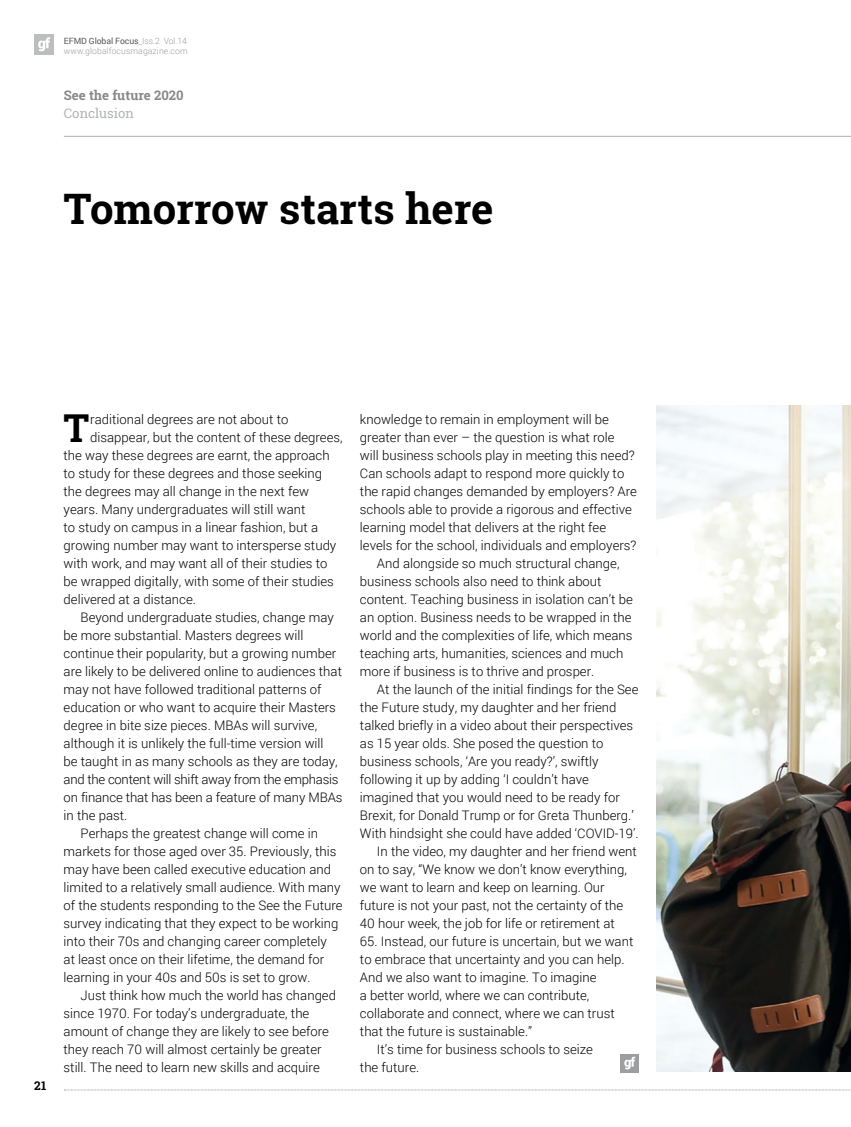
<style>
.page{position:relative;width:851px;height:1127px;background:#fff}
.page>*{position:absolute;margin:0;border:0;box-sizing:border-box;transform-origin:0 0}
.t1{font:700 42px "Roboto Slab";color:#000}
.t2{font:700 38.4px "Roboto Slab";color:#000}
.t3{font:300 13.2px "Roboto";color:#000}
.t4{font:300 13.2px "Roboto";letter-spacing:-.02em;color:#000}
.t5{font:700 13.2px "Roboto Slab";color:#87888a}
.t6{font:13.2px "Roboto Slab";color:#b1b3b4}
.t7{font:700 12px "Roboto Slab";color:#000}
.t8{font:300 8.7px/10.1px "Roboto";letter-spacing:.01em;color:#9c9e9f}
.s1{font-weight:400;color:#58585a}
</style>
<div class="page">
<svg style="left:64px;top:1089px;width:787px;height:1px"></svg>
<div style="left:34px;top:34px;width:20px;height:20px;background:#bbbdbe"></div>
<svg style="left:38px;top:37px;width:12px;height:14px"></svg>
<hr style="left:64px;top:136px;width:786px;height:1px;background:#b1b3b4">
<img style="left:656px;top:406px;width:194px;height:666px">
<div style="left:620px;top:1054px;width:18px;height:18px;background:#9c9e9f"></div>
<svg style="left:624px;top:1057px;width:11px;height:12px"></svg>
<p class="t8" style="left:64px;top:35px;width:125px"><span class="s1">EFMD Global Focus</span>_Iss.2 Vol.14 www.globalfocusmagazine.com</p>
<p class="t5" style="left:64px;top:86px;width:121px">See the future 2020</p>
<p class="t6" style="left:64px;top:104px;width:72px">Conclusion</p>
<h1 class="t1" style="left:64px;top:180px;width:431px">Tomorrow starts here</h1>
<p class="t7" style="left:34px;top:1077px;width:14px">21</p>
<h2 class="t2" style="left:64px;top:402px;width:27px">T</h2>
<p class="t3" style="left:90px;top:410px;width:200px">raditional degrees are not about to</p>
<p class="t3" style="left:90px;top:428px;width:254px">disappear, but the content of these degrees,</p>
<p class="t3" style="left:64px;top:446px;width:267px">the way these degrees are earnt, the approach</p>
<p class="t3" style="left:64px;top:464px;width:260px">to study for these degrees and those seeking</p>
<p class="t3" style="left:64px;top:482px;width:247px">the degrees may all change in the next few</p>
<p class="t3" style="left:64px;top:500px;width:243px">years. Many undergraduates will still want</p>
<p class="t3" style="left:64px;top:518px;width:256px">to study on campus in a linear fashion, but a</p>
<p class="t3" style="left:64px;top:536px;width:274px">growing number may want to intersperse study</p>
<p class="t3" style="left:64px;top:554px;width:265px">with work, and may want all of their studies to</p>
<p class="t3" style="left:64px;top:572px;width:271px">be wrapped digitally, with some of their studies</p>
<p class="t3" style="left:64px;top:590px;width:134px">delivered at a distance.</p>
<p class="t3" style="left:81px;top:608px;width:255px">Beyond undergraduate studies, change may</p>
<p class="t3" style="left:64px;top:626px;width:241px">be more substantial. Masters degrees will</p>
<p class="t3" style="left:64px;top:644px;width:274px">continue their popularity, but a growing number</p>
<p class="t3" style="left:64px;top:662px;width:280px">are likely to be delivered online to audiences that</p>
<p class="t3" style="left:64px;top:680px;width:259px">may not have followed traditional patterns of</p>
<p class="t3" style="left:64px;top:698px;width:274px">education or who want to acquire their Masters</p>
<p class="t3" style="left:64px;top:716px;width:255px">degree in bite size pieces. MBAs will survive,</p>
<p class="t3" style="left:64px;top:734px;width:261px">although it is unlikely the full-time version will</p>
<p class="t3" style="left:64px;top:752px;width:275px">be taught in as many schools as they are today,</p>
<p class="t4" style="left:64px;top:770px;width:276px">and the content will shift away from the emphasis</p>
<p class="t3" style="left:64px;top:788px;width:280px">on finance that has been a feature of many MBAs</p>
<p class="t3" style="left:64px;top:806px;width:65px">in the past.</p>
<p class="t3" style="left:81px;top:824px;width:239px">Perhaps the greatest change will come in</p>
<p class="t3" style="left:64px;top:842px;width:274px">markets for those aged over 35. Previously, this</p>
<p class="t3" style="left:64px;top:860px;width:269px">may have been called executive education and</p>
<p class="t3" style="left:64px;top:878px;width:278px">limited to a relatively small audience. With many</p>
<p class="t3" style="left:64px;top:896px;width:280px">of the students responding to the See the Future</p>
<p class="t3" style="left:64px;top:914px;width:276px">survey indicating that they expect to be working</p>
<p class="t3" style="left:64px;top:932px;width:265px">into their 70s and changing career completely</p>
<p class="t3" style="left:64px;top:950px;width:262px">at least once on their lifetime, the demand for</p>
<p class="t3" style="left:64px;top:968px;width:248px">learning in your 40s and 50s is set to grow.</p>
<p class="t3" style="left:81px;top:986px;width:257px">Just think how much the world has changed</p>
<p class="t3" style="left:64px;top:1004px;width:247px">since 1970. For today’s undergraduate, the</p>
<p class="t3" style="left:64px;top:1022px;width:267px">amount of change they are likely to see before</p>
<p class="t3" style="left:64px;top:1040px;width:259px">they reach 70 will almost certainly be greater</p>
<p class="t3" style="left:64px;top:1058px;width:257px">still. The need to learn new skills and acquire</p>
<p class="t3" style="left:360px;top:410px;width:250px">knowledge to remain in employment will be</p>
<p class="t3" style="left:360px;top:428px;width:256px">greater than ever – the question is what role</p>
<p class="t3" style="left:360px;top:446px;width:276px">will business schools play in meeting this need?</p>
<p class="t3" style="left:360px;top:464px;width:266px">Can schools adapt to respond more quickly to</p>
<p class="t3" style="left:360px;top:482px;width:278px">the rapid changes demanded by employers? Are</p>
<p class="t3" style="left:360px;top:500px;width:273px">schools able to provide a rigorous and effective</p>
<p class="t3" style="left:360px;top:518px;width:248px">learning model that delivers at the right fee</p>
<p class="t3" style="left:360px;top:536px;width:278px">levels for the school, individuals and employers?</p>
<p class="t3" style="left:377px;top:554px;width:244px">And alongside so much structural change,</p>
<p class="t3" style="left:360px;top:572px;width:243px">business schools also need to think about</p>
<p class="t3" style="left:360px;top:590px;width:274px">content. Teaching business in isolation can’t be</p>
<p class="t3" style="left:360px;top:608px;width:273px">an option. Business needs to be wrapped in the</p>
<p class="t3" style="left:360px;top:626px;width:274px">world and the complexities of life, which means</p>
<p class="t3" style="left:360px;top:644px;width:265px">teaching arts, humanities, sciences and much</p>
<p class="t3" style="left:360px;top:662px;width:236px">more if business is to thrive and prosper.</p>
<p class="t3" style="left:377px;top:680px;width:263px">At the launch of the initial findings for the See</p>
<p class="t3" style="left:360px;top:698px;width:258px">the Future study, my daughter and her friend</p>
<p class="t3" style="left:360px;top:716px;width:275px">talked briefly in a video about their perspectives</p>
<p class="t3" style="left:360px;top:734px;width:245px">as 15 year olds. She posed the question to</p>
<p class="t3" style="left:360px;top:752px;width:240px">business schools, ‘Are you ready?’, swiftly</p>
<p class="t3" style="left:360px;top:770px;width:230px">following it up by adding ‘I couldn’t have</p>
<p class="t3" style="left:360px;top:788px;width:261px">imagined that you would need to be ready for</p>
<p class="t3" style="left:360px;top:806px;width:275px">Brexit, for Donald Trump or for Greta Thunberg.’</p>
<p class="t3" style="left:360px;top:824px;width:280px">With hindsight she could have added ‘COVID-19’.</p>
<p class="t3" style="left:377px;top:842px;width:261px">In the video, my daughter and her friend went</p>
<p class="t3" style="left:360px;top:860px;width:268px">on to say, “We know we don’t know everything,</p>
<p class="t3" style="left:360px;top:878px;width:246px">we want to learn and keep on learning. Our</p>
<p class="t3" style="left:360px;top:896px;width:265px">future is not your past, not the certainty of the</p>
<p class="t3" style="left:360px;top:914px;width:256px">40 hour week, the job for life or retirement at</p>
<p class="t3" style="left:360px;top:932px;width:275px">65. Instead, our future is uncertain, but we want</p>
<p class="t3" style="left:360px;top:950px;width:266px">to embrace that uncertainty and you can help.</p>
<p class="t3" style="left:360px;top:968px;width:238px">And we also want to imagine. To imagine</p>
<p class="t3" style="left:360px;top:986px;width:231px">a better world, where we can contribute,</p>
<p class="t3" style="left:360px;top:1004px;width:256px">collaborate and connect, where we can trust</p>
<p class="t3" style="left:360px;top:1022px;width:174px">that the future is sustainable.”</p>
<p class="t3" style="left:377px;top:1040px;width:217px">It’s time for business schools to seize</p>
<p class="t3" style="left:360px;top:1058px;width:61px">the future.</p>
</div>
